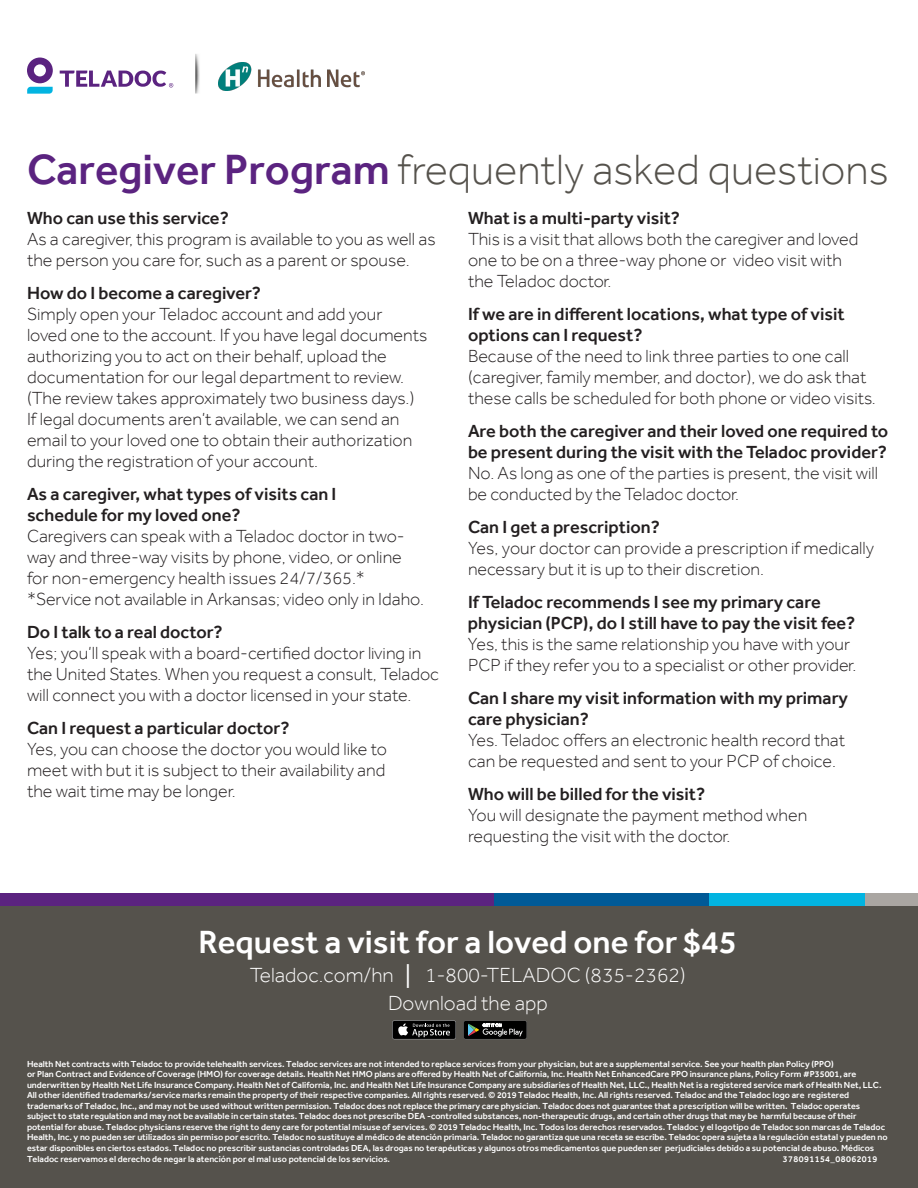
<style>
.page{position:relative;width:918px;height:1188px;background:#fff}
.page>*{position:absolute;margin:0;border:0;box-sizing:border-box;transform-origin:0 0}
.t1{font:300 43.5px "Effra";color:#55524c}
.t2{font:500 33px "Effra";color:#fff}
.t3{font:300 21px "Effra";color:#fff}
.t4{font:300 18px/21px "Effra";color:#231f20}
.t5{font:500 18px/21px "Effra";color:#231f20}
.t6{font:500 9px/10.5px "Effra";color:#fff}
.t7{font:500 9px "Effra";letter-spacing:.045em;color:#fff}
.s1{font-weight:500;color:#5b2380}
.s2{font-family:"Koz Go Pr 6 N";font-weight:500}
</style>
<div class="page">
<div style="left:0;top:901px;width:918px;height:287px;background:#55524c"></div>
<div style="left:0;top:893px;width:904px;height:12px;background:#5b2380"></div>
<div style="left:494px;top:893px;width:271px;height:12px;background:#005a97"></div>
<div style="left:710px;top:893px;width:208px;height:12px;background:#02b4e1"></div>
<div style="left:865px;top:893px;width:53px;height:12px;background:#aaa6a2"></div>
<div style="left:392px;top:1020px;width:64px;height:19px;background:#2a2a2b;border-radius:2px"></div>
<div style="left:393px;top:1021px;width:63px;height:18px;background:#000;border-radius:2px"></div>
<svg style="left:398px;top:1023px;width:52px;height:14px"></svg>
<svg style="left:464px;top:1021px;width:63px;height:18px"></svg>
<svg style="left:27px;top:58px;width:26px;height:36px"></svg>
<svg style="left:60px;top:71px;width:113px;height:17px"></svg>
<img style="left:219px;top:62px;width:146px;height:29px">
<img style="left:195px;top:54px;width:5px;height:40px">
<h1 class="t1" style="left:27px;top:145px;width:863px"><span class="s1">Caregiver Program</span> frequently asked questions</h1>
<p class="t5" style="left:27px;top:207px;width:203px">Who can use this service?</p>
<p class="t4" style="left:27px;top:229px;width:410px">As a caregiver, this program is available to you as well as the person you care for, such as a parent or spouse.</p>
<p class="t5" style="left:27px;top:282px;width:236px">How do I become a caregiver?</p>
<p class="t4" style="left:27px;top:304px;width:402px">Simply open your Teladoc account and add your<br>loved one to the account. If you have legal documents authorizing you to act on their behalf, upload the documentation for our legal department to review. (The review takes approximately two business days.)<br>If legal documents aren’t available, we can send an email to your loved one to obtain their authorization during the registration of your account.</p>
<p class="t5" style="left:27px;top:483px;width:311px">As a caregiver, what types of visits can I schedule for my loved one?</p>
<p class="t4" style="left:27px;top:526px;width:399px">Caregivers can speak with a Teladoc doctor in two&shy;way and three-way visits by phone, video, or online for non-emergency health issues 24/7/365.* *Service not available in Arkansas; video only in Idaho.</p>
<p class="t5" style="left:27px;top:621px;width:197px">Do I talk to a real doctor?</p>
<p class="t4" style="left:27px;top:643px;width:414px">Yes; you’ll speak with a board-certified doctor living in the United States. When you request a consult, Teladoc will connect you with a doctor licensed in your state.</p>
<p class="t5" style="left:27px;top:717px;width:264px">Can I request a particular doctor?</p>
<p class="t4" style="left:27px;top:739px;width:361px;text-align:justify">Yes, you can choose the doctor you would like to meet with but it is subject to their availability and the wait time may be longer.</p>
<p class="t5" style="left:468px;top:207px;width:214px">What is a multi-party visit?</p>
<p class="t4" style="left:468px;top:229px;width:392px">This is a visit that allows both the caregiver and loved one to be on a three-way phone or video visit with the Teladoc doctor.</p>
<p class="t5" style="left:468px;top:303px;width:378px">If we are in different locations, what type of visit options can I request?</p>
<p class="t4" style="left:468px;top:346px;width:409px">Because of the need to link three parties to one call (caregiver, family member, and doctor), we do ask that these calls be scheduled for both phone or video visits.</p>
<p class="t5" style="left:468px;top:420px;width:422px">Are both the caregiver and their loved one required to be present during the visit with the Teladoc provider?</p>
<p class="t4" style="left:468px;top:463px;width:412px">No. As long as one of the parties is present, the visit will be conducted by the Teladoc doctor.</p>
<p class="t5" style="left:468px;top:516px;width:194px">Can I get a prescription?</p>
<p class="t4" style="left:468px;top:538px;width:408px">Yes, your doctor can provide a prescription if medically necessary but it is up to their discretion.</p>
<p class="t5" style="left:468px;top:591px;width:389px">If Teladoc recommends I see my primary care physician (PCP), do I still have to pay the visit fee?</p>
<p class="t4" style="left:468px;top:634px;width:390px">Yes, this is the same relationship you have with your<br>PCP if they refer you to a specialist or other provider.</p>
<p class="t5" style="left:468px;top:687px;width:382px">Can I share my visit information with my primary care physician?</p>
<p class="t4" style="left:468px;top:730px;width:379px">Yes. Teladoc offers an electronic health record that can be requested and sent to your PCP of choice.</p>
<p class="t5" style="left:468px;top:783px;width:239px">Who will be billed for the visit?</p>
<p class="t4" style="left:468px;top:805px;width:341px">You will designate the payment method when requesting the visit with the doctor.</p>
<p class="t2" style="left:198px;top:922px;width:540px">Request a visit for a loved one for $45</p>
<p class="t3" style="left:250px;top:963px;width:437px">Teladoc.com/hn <span class="s2">|</span> 1-800-TELADOC (835-2362)</p>
<p class="t3" style="left:388px;top:991px;width:161px">Download the app</p>
<p class="t6" style="left:27px;top:1058px;width:862px">Health Net contracts with Teladoc to provide telehealth services. Teladoc services are not intended to replace services from your physician, but are a supplemental service. See your health plan Policy (PPO)<br>or Plan Contract and Evidence of Coverage (HMO) for coverage details. Health Net HMO plans are offered by Health Net of California, Inc. Health Net EnhancedCare PPO insurance plans, Policy Form #P35001, are underwritten by Health Net Life Insurance Company. Health Net of California, Inc. and Health Net Life Insurance Company are subsidiaries of Health Net, LLC., Health Net is a registered service mark of Health Net, LLC.<br>All other identified trademarks/service marks remain the property of their respective companies. All rights reserved. © 2019 Teladoc Health, Inc. All rights reserved. Teladoc and the Teladoc logo are registered trademarks of Teladoc, Inc., and may not be used without written permission. Teladoc does not replace the primary care physician. Teladoc does not guarantee that a prescription will be written. Teladoc operates subject to state regulation and may not be available in certain states. Teladoc does not prescribe DEA -controlled substances, non-therapeutic drugs, and certain other drugs that may be harmful because of their potential for abuse. Teladoc physicians reserve the right to deny care for potential misuse of services. © 2019 Teladoc Health, Inc. Todos los derechos reservados. Teladoc y el logotipo de Teladoc son marcas de Teladoc Health, Inc. y no pueden ser utilizados sin permiso por escrito. Teladoc no sustituye al médico de atención primaria. Teladoc no garantiza que una receta se escribe. Teladoc opera sujeta a la regulación estatal y pueden no estar disponibles en ciertos estados. Teladoc no prescribir sustancias controladas DEA, las drogas no terapéuticas y algunos otros medicamentos que pueden ser perjudiciales debido a su potencial de abuso. Médicos Teladoc reservamos el derecho de negar la atención por el mal uso potencial de los servicios.</p>
<p class="t7" style="left:783px;top:1153px;width:96px">378091154_08062019</p>
</div>
